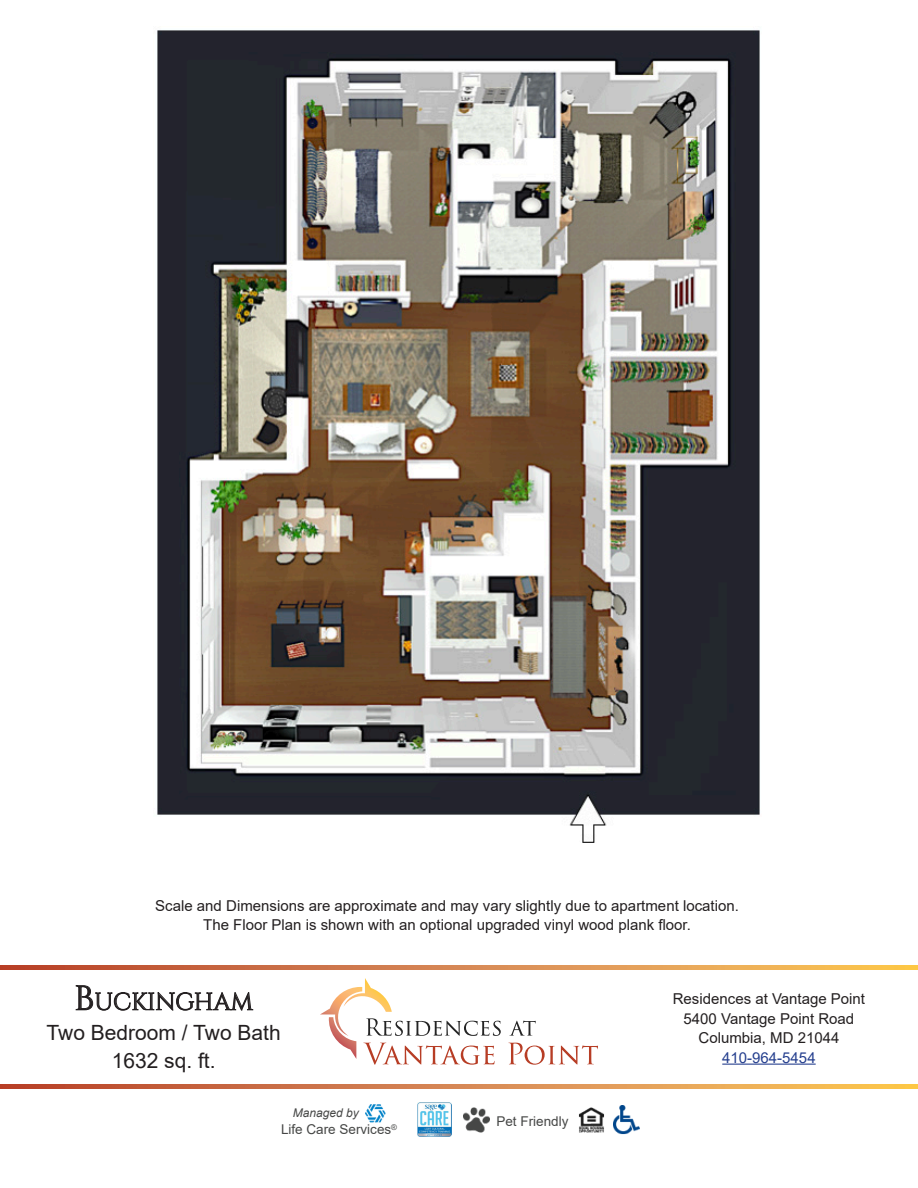
<style>
.page{position:relative;width:918px;height:1188px;background:#fff}
.page>*{position:absolute;margin:0;border:0;box-sizing:border-box;transform-origin:0 0}
.t1{font:24.15px "Cinzel";color:#231f20}
.t2{font:21px "Arial";color:#231f20}
.t3{font:15px/19.5px "Arial";color:#231f20;text-align:center}
.t4{font:15px "Arial";color:#253f8e}
.t5{font:13.5px "Arial";color:#464746}
.t6{font:italic 12px "Arial";color:#464746}
.s1{font-size:34.5px}
</style>
<div class="page">
<img style="left:157px;top:30px;width:603px;height:813px">
<svg style="left:509px;top:1021px;width:27px;height:15px"></svg>
<svg style="left:509px;top:1043px;width:89px;height:22px"></svg>
<svg style="left:320px;top:978px;width:181px;height:87px"></svg>
<svg style="left:0;top:966px;width:918px;height:4px"></svg>
<svg style="left:0;top:1085px;width:918px;height:4px"></svg>
<hr style="left:722px;top:1064px;width:94px;height:1px;background:#253f8e">
<img style="left:614px;top:1105px;width:25px;height:29px">
<img style="left:579px;top:1107px;width:25px;height:26px">
<img style="left:365px;top:1104px;width:21px;height:19px">
<img style="left:464px;top:1107px;width:25px;height:26px">
<img style="left:418px;top:1102px;width:34px;height:35px">
<svg style="left:76px;top:985px;width:177px;height:26px"></svg>
<p class="t3" style="left:155px;top:895px;width:585px">Scale and Dimensions are approximate and may vary slightly due to apartment location.</p>
<p class="t3" style="left:203px;top:915px;width:489px">The Floor Plan is shown with an optional upgraded vinyl wood plank floor.</p>
<p class="t1" style="left:74px;top:988px;width:181px"><span class="s1">B</span>UCKINGHAM</p>
<p class="t2" style="left:47px;top:1018px;width:236px">Two Bedroom / Two Bath</p>
<p class="t2" style="left:112px;top:1046px;width:105px">1632 sq. ft.</p>
<p class="t6" style="left:293px;top:1105px;width:68px">Managed by</p>
<p class="t5" style="left:281px;top:1120px;width:118px">Life Care Services<sup>®</sup></p>
<p class="t5" style="left:496px;top:1111px;width:74px">Pet Friendly</p>
<p class="t3" style="left:673px;top:989px;width:194px">Residences at Vantage Point<br>5400 Vantage Point Road<br>Columbia, MD 21044</p>
<p class="t4" style="left:722px;top:1047px;width:95px">410-964-5454</p>
</div>
